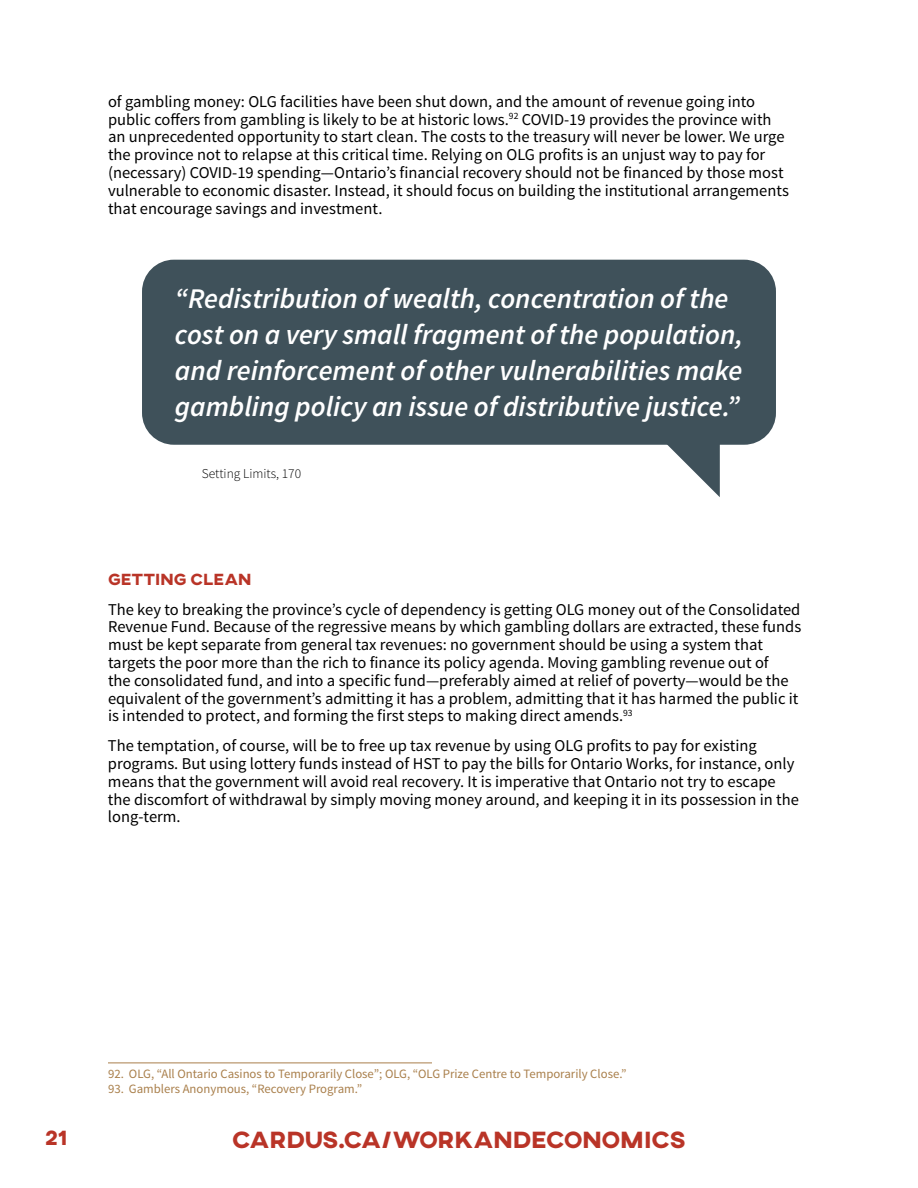
<style>
.page{position:relative;width:918px;height:1188px;background:#fff}
.page>*{position:absolute;margin:0;border:0;box-sizing:border-box;transform-origin:0 0}
.t1{font:italic 600 28.5px/36px "Source Sans Pro";color:#fff}
.t2{font:800 24px "AXIS";color:#b93427}
.t3{font:800 21px "AXIS";color:#b93427}
.t4{font:16.5px/17.9px "Source Sans Pro";color:#000}
.t5{font:800 16.5px "AXIS";color:#b93427}
.t6{font:300 13.5px "Source Sans Pro";color:#000}
.t7{font:12.75px "Source Sans Pro";color:#a97f4b}
</style>
<div class="page">
<hr style="left:108px;top:1063px;width:324px;height:1px;background:#a97f4b">
<div style="left:142px;top:260px;width:634px;height:185px;background:#3f515a;border-radius:32px"></div>
<svg style="left:666px;top:444px;width:54px;height:53px"></svg>
<p class="t4" style="left:108px;top:93px;width:682px">of gambling money: OLG facilities have been shut down, and the amount of revenue going into public coffers from gambling is likely to be at historic lows.<sup>92</sup> COVID-19 provides the province with an unprecedented opportunity to start clean. The costs to the treasury will never be lower. We urge the province not to relapse at this critical time. Relying on OLG profits is an unjust way to pay for (necessary) COVID-19 spending—Ontario’s financial recovery should not be financed by those most vulnerable to economic disaster. Instead, it should focus on building the institutional arrangements that encourage savings and investment.</p>
<h1 class="t1" style="left:175px;top:281px;width:570px">“Redistribution of wealth, concentration of the cost on a very small fragment of the population, and reinforcement of other vulnerabilities make gambling policy an issue of distributive justice.”</h1>
<p class="t6" style="left:202px;top:466px;width:101px">Setting Limits, 170</p>
<p class="t5" style="left:108px;top:568px;width:145px">GETTING CLEAN</p>
<p class="t4" style="left:108px;top:601px;width:695px">The key to breaking the province’s cycle of dependency is getting OLG money out of the Consolidated Revenue Fund. Because of the regressive means by which gambling dollars are extracted, these funds must be kept separate from general tax revenues: no government should be using a system that targets the poor more than the rich to finance its policy agenda. Moving gambling revenue out of<br>the consolidated fund, and into a specific fund—preferably aimed at relief of poverty—would be the equivalent of the government’s admitting it has a problem, admitting that it has harmed the public it is intended to protect, and forming the first steps to making direct amends.<sup>93</sup></p>
<p class="t4" style="left:108px;top:737px;width:692px">The temptation, of course, will be to free up tax revenue by using OLG profits to pay for existing programs. But using lottery funds instead of HST to pay the bills for Ontario Works, for instance, only means that the government will avoid real recovery. It is imperative that Ontario not try to escape the discomfort of withdrawal by simply moving money around, and keeping it in its possession in the long-term.</p>
<p class="t7" style="left:108px;top:1066px;width:520px">92. OLG, “All Ontario Casinos to Temporarily Close”; OLG, “OLG Prize Centre to Temporarily Close.”</p>
<p class="t7" style="left:108px;top:1081px;width:256px">93. Gamblers Anonymous, “Recovery Program.”</p>
<p class="t3" style="left:45px;top:1124px;width:24px">21</p>
<h2 class="t2" style="left:232px;top:1124px;width:455px">CARDUS.CA/WORKANDECONOMICS</h2>
</div>
